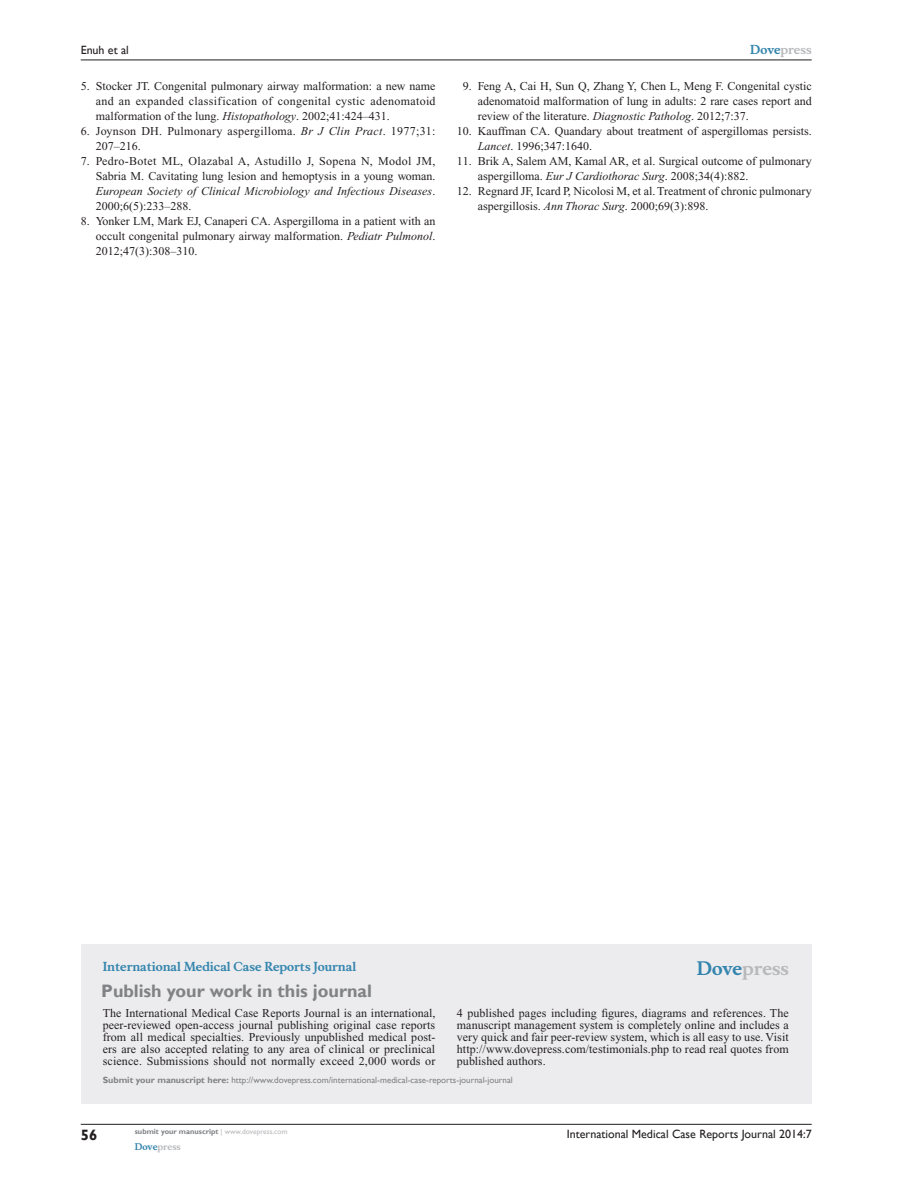
<style>
.page{position:relative;width:918px;height:1188px;background:#fff}
.page>*{position:absolute;margin:0;border:0;box-sizing:border-box;transform-origin:0 0}
.PromBx-H1{font:700 18px "Gill Sans";color:#808285}
.PromBx-Brand{font:700 18px "Musee";color:#b8b9bc}
.t1{font:700 15px "Gill Sans";color:#231f20}
.PromBx-Tx{font:12px/12px "Times New Roman";letter-spacing:.005em;color:#231f20;text-align:justify}
.RefNL1{font:12px/15px "Times New Roman";color:#231f20;text-align:justify}
.RefNL2{font:12px/15px "Times New Roman";color:#231f20}
.RefNL1-2{font:12px/15px "Times New Roman";letter-spacing:.025em;color:#231f20}
.t2{font:12px "Gill Sans";color:#231f20}
.PromBx-JrnlName{font:700 12px "Musee";color:#3485ae}
.t3{font:700 12px "Musee";color:#b8b9bc}
.PromBx-SubmitMssWebA{font:9px "Gill Sans";color:#808285}
.t4{font:700 9px "Musee";color:#b8b9bc}
.t5{font:700 7.5px "Gill Sans";color:#808285}
.s1{font-style:italic}
.s2{color:#3485ae}
.s3{font-weight:700}
.s4{font-weight:400;color:#b8b9bc}
</style>
<div class="page">
<div style="left:81px;top:944px;width:731px;height:159px;background:#ececee"></div>
<hr style="left:81px;top:1124px;width:731px;height:1px;background:#231f20">
<hr style="left:81px;top:60px;width:731px;height:1px;background:#231f20">
<p class="t2" style="left:81px;top:43px;width:50px">Enuh et al</p>
<p class="RefNL1" style="left:96px;top:79px;width:341px;text-indent:-15px">5. Stocker JT. Congenital pulmonary airway malformation: a new name and an expanded classification of congenital cystic adenomatoid malformation of the lung. <span class="s1">Histopathology</span>. 2002;41:424–431.</p>
<p class="RefNL1-2" style="left:96px;top:124px;width:341px;text-indent:-15px">6. Joynson DH. Pulmonary aspergilloma. <span class="s1">Br J Clin Pract</span>. 1977;31:<br>207–216.</p>
<p class="RefNL1" style="left:96px;top:154px;width:341px;text-indent:-15px">7. Pedro-Botet ML, Olazabal A, Astudillo J, Sopena N, Modol JM, Sabria M. Cavitating lung lesion and hemoptysis in a young woman.<br><span class="s1">European Society of Clinical Microbiology and Infectious Diseases</span>.<br>2000;6(5):233–288.</p>
<p class="RefNL1" style="left:96px;top:214px;width:341px;text-indent:-15px">8. Yonker LM, Mark EJ, Canaperi CA. Aspergilloma in a patient with an occult congenital pulmonary airway malformation. <span class="s1">Pediatr Pulmonol</span>.<br>2012;47(3):308–310.</p>
<p class="t3" style="left:750px;top:43px;width:63px"><span class="s2">Dove</span>press</p>
<p class="RefNL2" style="left:478px;top:79px;width:335px;text-align:justify;text-indent:-15px">9. Feng A, Cai H, Sun Q, Zhang Y, Chen L, Meng F. Congenital cystic adenomatoid malformation of lung in adults: 2 rare cases report and review of the literature. <span class="s1">Diagnostic Patholog</span>. 2012;7:37.</p>
<p class="RefNL2" style="left:478px;top:124px;width:335px;text-indent:-21px">10. Kauffman CA. Quandary about treatment of aspergillomas persists.<br><span class="s1">Lancet</span>. 1996;347:1640.</p>
<p class="RefNL2" style="left:478px;top:154px;width:335px;text-indent:-21px">11. Brik A, Salem AM, Kamal AR, et al. Surgical outcome of pulmonary aspergilloma. <span class="s1">Eur J Cardiothorac Surg</span>. 2008;34(4):882.</p>
<p class="RefNL2" style="left:478px;top:184px;width:335px;text-indent:-21px">12. Regnard JF, Icard P, Nicolosi M, et al. Treatment of chronic pulmonary aspergillosis. <span class="s1">Ann Thorac Surg</span>. 2000;69(3):898.</p>
<p class="PromBx-JrnlName" style="left:103px;top:959px;width:255px">International Medical Case Reports Journal</p>
<p class="PromBx-H1" style="left:101px;top:980px;width:272px">Publish your work in this journal</p>
<p class="PromBx-Brand" style="left:697px;top:958px;width:94px"><span class="s2">Dove</span>press</p>
<p class="PromBx-Tx" style="left:103px;top:1007px;width:334px">The International Medical Case Reports Journal is an international, peer-reviewed open-access journal publishing original case reports from all medical specialties. Previously unpublished medical post&shy;ers are also accepted relating to any area of clinical or preclinical science. Submissions should not normally exceed 2,000 words or</p>
<p class="PromBx-Tx" style="left:457px;top:1007px;width:333px">4 published pages including figures, diagrams and references. The manuscript management system is completely online and includes a very quick and fair peer-review system, which is all easy to use. Visit http://www.dovepress.com/testimonials.php to read real quotes from published authors.</p>
<p class="PromBx-SubmitMssWebA" style="left:103px;top:1075px;width:412px"><span class="s3">Submit your manuscript here:</span> http://www.dovepress.com/international-medical-case-reports-journal-journal</p>
<p class="t1" style="left:81px;top:1126px;width:18px">56</p>
<p class="t5" style="left:135px;top:1127px;width:154px">submit your manuscript <span class="s4">| www.dovepress.com</span></p>
<p class="t4" style="left:135px;top:1141px;width:48px"><span class="s2">Dove</span>press</p>
<p class="t2" style="left:567px;top:1127px;width:246px">International Medical Case Reports Journal 2014:7</p>
</div>
